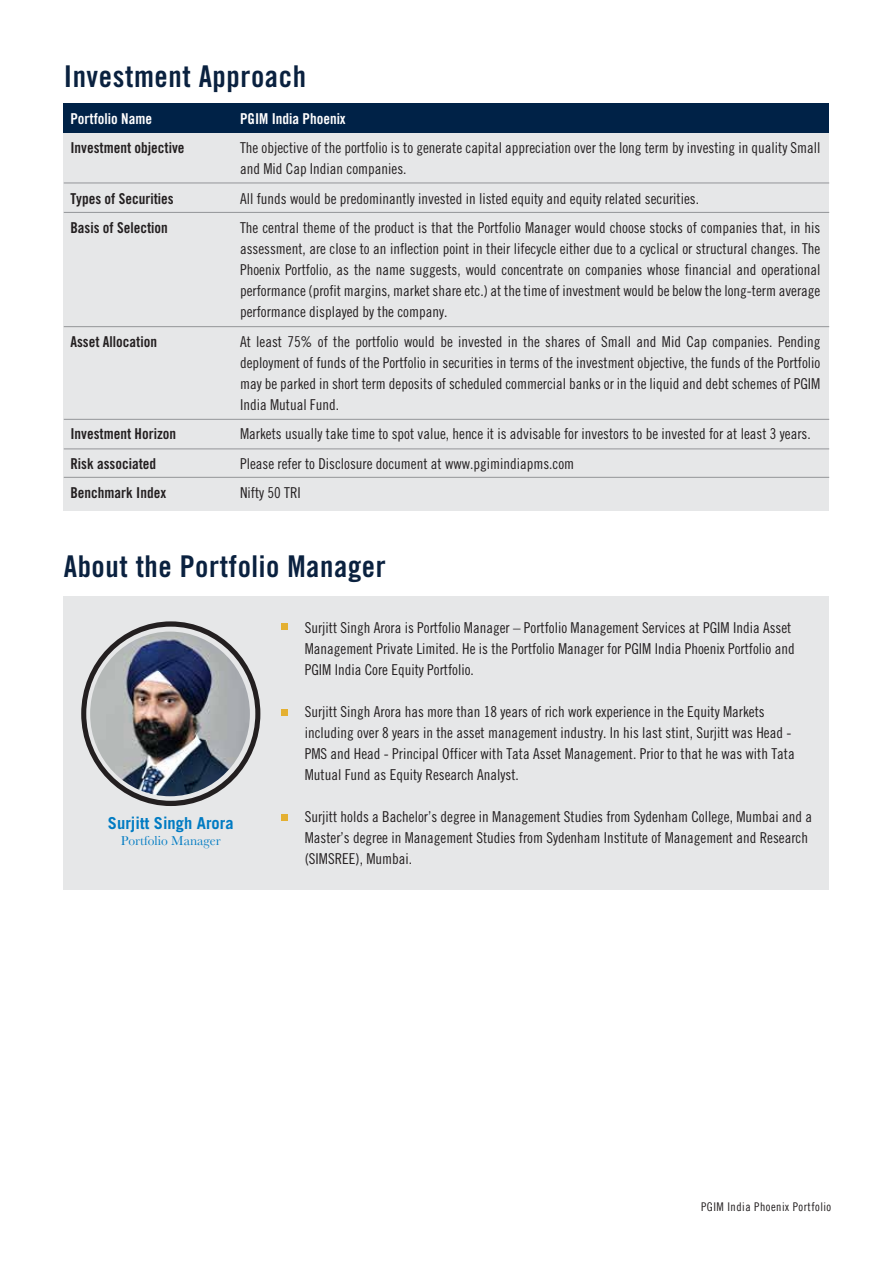
<style>
.page{position:relative;width:893px;height:1263px;background:#fff}
.page>*{position:absolute;margin:0;border:0;box-sizing:border-box;transform-origin:0 0}
.t1{font:700 condensed 30px "Prudential Modern";letter-spacing:.02em;color:#0a213f}
.t2{font:700 16.5px "Trade Gothic LT";color:#007bc3}
.t3{font:condensed 15px/21px "Prudential Modern";color:#231f20}
.t4{font:700 condensed 15px "Prudential Modern";color:#231f20}
.t5{font:700 condensed 15px "Prudential Modern";color:#fff}
.t6{font:13.5px "Baskerville";color:#007bc3}
.t7{font:12px "Trade Gothic LT Com Cn 18";letter-spacing:.04em;color:#231f20}
</style>
<div class="page">
<div style="left:64px;top:596px;width:765px;height:293px;background:#e6e7e8"></div>
<div style="left:281px;top:623px;width:7px;height:7px;background:#e4b031"></div>
<div style="left:281px;top:814px;width:7px;height:7px;background:#e4b031"></div>
<div style="left:281px;top:710px;width:7px;height:6px;background:#e4b031"></div>
<svg style="left:81px;top:621px;width:179px;height:185px"></svg>
<img style="left:90px;top:632px;width:160px;height:164px">
<div style="left:64px;top:129px;width:765px;height:382px;background:#e6e7e8"></div>
<hr style="left:64px;top:183px;width:765px;height:1px;background:#939598">
<hr style="left:64px;top:212px;width:765px;height:1px;background:#939598">
<hr style="left:64px;top:326px;width:765px;height:1px;background:#939598">
<hr style="left:64px;top:419px;width:765px;height:1px;background:#939598">
<hr style="left:64px;top:448px;width:765px;height:1px;background:#939598">
<hr style="left:64px;top:477px;width:765px;height:1px;background:#939598">
<div style="left:64px;top:103px;width:765px;height:30px;background:#002247"></div>
<h1 class="t1" style="left:64px;top:58px;width:244px">Investment Approach</h1>
<p class="t5" style="left:70px;top:109px;width:83px">Portfolio Name</p>
<p class="t5" style="left:240px;top:109px;width:107px">PGIM India Phoenix</p>
<p class="t4" style="left:70px;top:139px;width:116px">Investment objective</p>
<p class="t3" style="left:240px;top:137px;width:582px">The objective of the portfolio is to generate capital appreciation over the long term by investing in quality Small and Mid Cap Indian companies.</p>
<p class="t4" style="left:70px;top:189px;width:105px">Types of Securities</p>
<p class="t3" style="left:240px;top:188px;width:460px">All funds would be predominantly invested in listed equity and equity related securities.</p>
<p class="t4" style="left:70px;top:219px;width:99px">Basis of Selection</p>
<p class="t3" style="left:240px;top:217px;width:582px;text-align:justify">The central theme of the product is that the Portfolio Manager would choose stocks of companies that, in his assessment, are close to an inflection point in their lifecycle either due to a cyclical or structural changes. The Phoenix Portfolio, as the name suggests, would concentrate on companies whose financial and operational performance (profit margins, market share etc.) at the time of investment would be below the long-term average performance displayed by the company.</p>
<p class="t4" style="left:70px;top:332px;width:88px">Asset Allocation</p>
<p class="t3" style="left:240px;top:331px;width:582px;text-align:justify">At least 75% of the portfolio would be invested in the shares of Small and Mid Cap companies. Pending deployment of funds of the Portfolio in securities in terms of the investment objective, the funds of the Portfolio may be parked in short term deposits of scheduled commercial banks or in the liquid and debt schemes of PGIM India Mutual Fund.</p>
<p class="t4" style="left:70px;top:425px;width:107px">Investment Horizon</p>
<p class="t3" style="left:240px;top:423px;width:572px">Markets usually take time to spot value, hence it is advisable for investors to be invested for at least 3 years.</p>
<p class="t4" style="left:70px;top:454px;width:87px">Risk associated</p>
<p class="t3" style="left:240px;top:453px;width:336px">Please refer to Disclosure document at www.pgimindiapms.com</p>
<p class="t4" style="left:70px;top:484px;width:97px">Benchmark Index</p>
<p class="t3" style="left:240px;top:482px;width:62px">Nifty 50 TRI</p>
<h1 class="t1" style="left:64px;top:548px;width:324px">About the Portfolio Manager</h1>
<p class="t2" style="left:108px;top:813px;width:127px">Surjitt Singh Arora</p>
<p class="t6" style="left:121px;top:833px;width:101px">Portfolio Manager</p>
<p class="t3" style="left:305px;top:617px;width:491px">Surjitt Singh Arora is Portfolio Manager – Portfolio Management Services at PGIM India Asset<br>Management Private Limited. He is the Portfolio Manager for PGIM India Phoenix Portfolio and<br>PGIM India Core Equity Portfolio.</p>
<p class="t3" style="left:305px;top:701px;width:491px">Surjitt Singh Arora has more than 18 years of rich work experience in the Equity Markets including over 8 years in the asset management industry. In his last stint, Surjitt was Head - PMS and Head - Principal Officer with Tata Asset Management. Prior to that he was with Tata Mutual Fund as Equity Research Analyst.</p>
<p class="t3" style="left:305px;top:806px;width:509px">Surjitt holds a Bachelor’s degree in Management Studies from Sydenham College, Mumbai and a<br>Master’s degree in Management Studies from Sydenham Institute of Management and Research (SIMSREE), Mumbai.</p>
<p class="t7" style="left:701px;top:1199px;width:132px">PGIM India Phoenix Portfolio</p>
</div>
